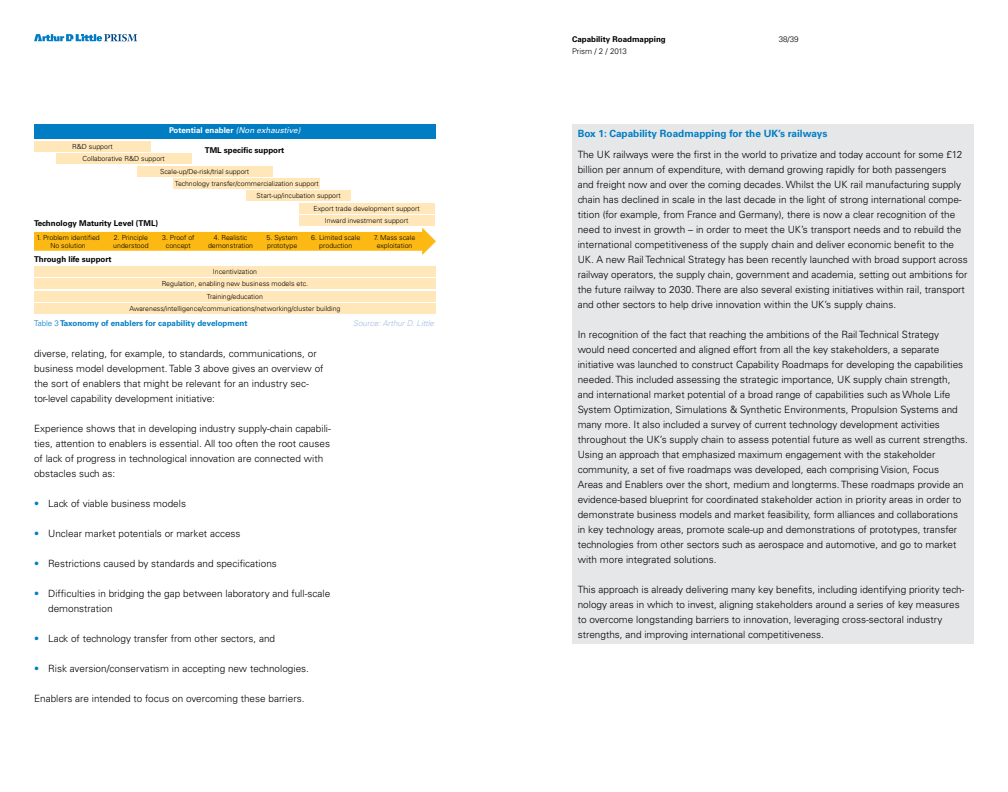
<style>
.page{position:relative;width:1008px;height:792px;background:#fff}
.page>*{position:absolute;margin:0;border:0;box-sizing:border-box;transform-origin:0 0}
.t1{font:300 10px/15px "Univers CE";color:#000}
.t2{font:700 10px "Univers CE";color:#007dc3}
.t3{font:700 8px "Univers CE";color:#000}
.t4{font:700 8px "Univers CE";color:#007dc3}
.t5{font:700 8px "Univers CE";color:#fff}
.t6{font:italic 300 8px "Univers CE";color:#a0bde3}
.t7{font:300 8px "Univers CE";color:#000}
.t8{font:300 7px/8.4px "Univers CE";color:#000;text-align:center}
.s1{font-family:"Univers";font-weight:400;font-style:italic}
.s2{font-weight:300}
.s3{color:#007dc3}
</style>
<div class="page">
<svg style="left:34px;top:34px;width:103px;height:7px"></svg>
<div style="left:34px;top:124px;width:401px;height:15px;background:#007dc3"></div>
<div style="left:34px;top:141px;width:117px;height:11px;background:#ffe7b9"></div>
<div style="left:56px;top:153px;width:135px;height:11px;background:#ffe7b9"></div>
<div style="left:137px;top:166px;width:135px;height:11px;background:#ffe7b9"></div>
<div style="left:174px;top:178px;width:146px;height:11px;background:#ffe7b9"></div>
<div style="left:247px;top:190px;width:104px;height:11px;background:#ffe7b9"></div>
<div style="left:299px;top:203px;width:135px;height:11px;background:#ffe7b9"></div>
<div style="left:299px;top:215px;width:135px;height:11px;background:#ffe7b9"></div>
<div style="left:34px;top:266px;width:402px;height:11px;background:#ffe7b9"></div>
<div style="left:34px;top:278px;width:402px;height:11px;background:#ffe7b9"></div>
<div style="left:34px;top:291px;width:402px;height:10px;background:#ffe7b9"></div>
<div style="left:34px;top:303px;width:402px;height:11px;background:#ffe7b9"></div>
<svg style="left:34px;top:228px;width:402px;height:27px"></svg>
<div style="left:572px;top:124px;width:402px;height:520px;background:#e6e7e8"></div>
<p class="t5" style="left:169px;top:126px;width:133px">Potential enabler <span class="s1">(Non exhaustive)</span></p>
<p class="t3" style="left:205px;top:145px;width:81px">TML specific support</p>
<p class="t8" style="left:72px;top:143px;width:42px">R&amp;D support</p>
<p class="t8" style="left:83px;top:155px;width:84px">Collaborative R&amp;D support</p>
<p class="t8" style="left:160px;top:167px;width:91px">Scale-up/De-risk/trial support</p>
<p class="t8" style="left:175px;top:179px;width:146px">Technology transfer/commercialization support</p>
<p class="t8" style="left:257px;top:192px;width:86px">Start-up/incubation support</p>
<p class="t8" style="left:313px;top:204px;width:108px">Export trade development support</p>
<p class="t8" style="left:325px;top:217px;width:85px">Inward investment support</p>
<p class="t8" style="left:374px;top:233px;width:43px">7. Mass scale exploitation</p>
<p class="t3" style="left:34px;top:218px;width:126px">Technology Maturity Level (TML)</p>
<p class="t3" style="left:34px;top:254px;width:79px">Through life support</p>
<p class="t8" style="left:36px;top:233px;width:65px">1. Problem identified<br>No solution</p>
<p class="t8" style="left:113px;top:233px;width:37px;text-align:left">2. Principle understood</p>
<p class="t8" style="left:162px;top:233px;width:34px">3. Proof of concept</p>
<p class="t8" style="left:208px;top:233px;width:47px">4. Realistic demonstration</p>
<p class="t8" style="left:267px;top:233px;width:33px;text-align:left">5. System prototype</p>
<p class="t8" style="left:311px;top:233px;width:51px">6. Limited scale production</p>
<p class="t8" style="left:129px;top:265px;width:213px;line-height:12.5px">Incentivization<br>Regulation, enabling new business models etc.<br>Training/education Awareness/intelligence/communications/networking/cluster building</p>
<p class="t4" style="left:34px;top:319px;width:215px"><span class="s2">Table 3</span> Taxonomy of enablers for capability development</p>
<p class="t6" style="left:353px;top:319px;width:82px">Source: Arthur D. Little</p>
<p class="t1" style="left:34px;top:346px;width:291px">diverse, relating, for example, to standards, communications, or business model development. Table 3 above gives an overview of the sort of enablers that might be relevant for an industry sec&shy;tor-level capability development initiative:</p>
<p class="t1" style="left:34px;top:421px;width:298px">Experience shows that in developing industry supply-chain capabili&shy;ties, attention to enablers is essential. All too often the root causes of lack of progress in technological innovation are connected with obstacles such as:</p>
<p class="t1" style="left:34px;top:496px;width:154px"><span class="s3">•</span> Lack of viable business models</p>
<p class="t1" style="left:34px;top:526px;width:208px"><span class="s3">•</span> Unclear market potentials or market access</p>
<p class="t1" style="left:34px;top:556px;width:244px"><span class="s3">•</span> Restrictions caused by standards and specifications</p>
<p class="t1" style="left:48px;top:586px;width:284px;text-indent:-14px"><span class="s3">•</span> Difficulties in bridging the gap between laboratory and full-scale demonstration</p>
<p class="t1" style="left:34px;top:631px;width:243px"><span class="s3">•</span> Lack of technology transfer from other sectors, and</p>
<p class="t1" style="left:34px;top:661px;width:277px"><span class="s3">•</span> Risk aversion/conservatism in accepting new technologies.</p>
<p class="t1" style="left:34px;top:691px;width:272px">Enablers are intended to focus on overcoming these barriers.</p>
<p class="t3" style="left:572px;top:34px;width:95px">Capability Roadmapping</p>
<p class="t7" style="left:779px;top:34px;width:22px">38/39</p>
<p class="t7" style="left:572px;top:46px;width:56px">Prism / 2 / 2013</p>
<p class="t2" style="left:578px;top:128px;width:251px">Box 1: Capability Roadmapping for the UK’s railways</p>
<p class="t1" style="left:578px;top:147px;width:392px">The UK railways were the first in the world to privatize and today account for some £12 billion per annum of expenditure, with demand growing rapidly for both passengers<br>and freight now and over the coming decades. Whilst the UK rail manufacturing supply chain has declined in scale in the last decade in the light of strong international compe&shy;tition (for example, from France and Germany), there is now a clear recognition of the need to invest in growth – in order to meet the UK’s transport needs and to rebuild the international competitiveness of the supply chain and deliver economic benefit to the UK. A new Rail Technical Strategy has been recently launched with broad support across railway operators, the supply chain, government and academia, setting out ambitions for the future railway to 2030. There are also several existing initiatives within rail, transport and other sectors to help drive innovation within the UK’s supply chains.</p>
<p class="t1" style="left:578px;top:327px;width:392px">In recognition of the fact that reaching the ambitions of the Rail Technical Strategy would need concerted and aligned effort from all the key stakeholders, a separate initiative was launched to construct Capability Roadmaps for developing the capabilities needed. This included assessing the strategic importance, UK supply chain strength, and international market potential of a broad range of capabilities such as Whole Life System Optimization, Simulations &amp; Synthetic Environments, Propulsion Systems and many more. It also included a survey of current technology development activities throughout the UK’s supply chain to assess potential future as well as current strengths.<br>Using an approach that emphasized maximum engagement with the stakeholder community, a set of five roadmaps was developed, each comprising Vision, Focus<br>Areas and Enablers over the short, medium and longterms. These roadmaps provide an evidence-based blueprint for coordinated stakeholder action in priority areas in order to demonstrate business models and market feasibility, form alliances and collaborations in key technology areas, promote scale-up and demonstrations of prototypes, transfer technologies from other sectors such as aerospace and automotive, and go to market with more integrated solutions.</p>
<p class="t1" style="left:578px;top:582px;width:388px">This approach is already delivering many key benefits, including identifying priority tech&shy;nology areas in which to invest, aligning stakeholders around a series of key measures to overcome longstanding barriers to innovation, leveraging cross-sectoral industry strengths, and improving international competitiveness.</p>
</div>
